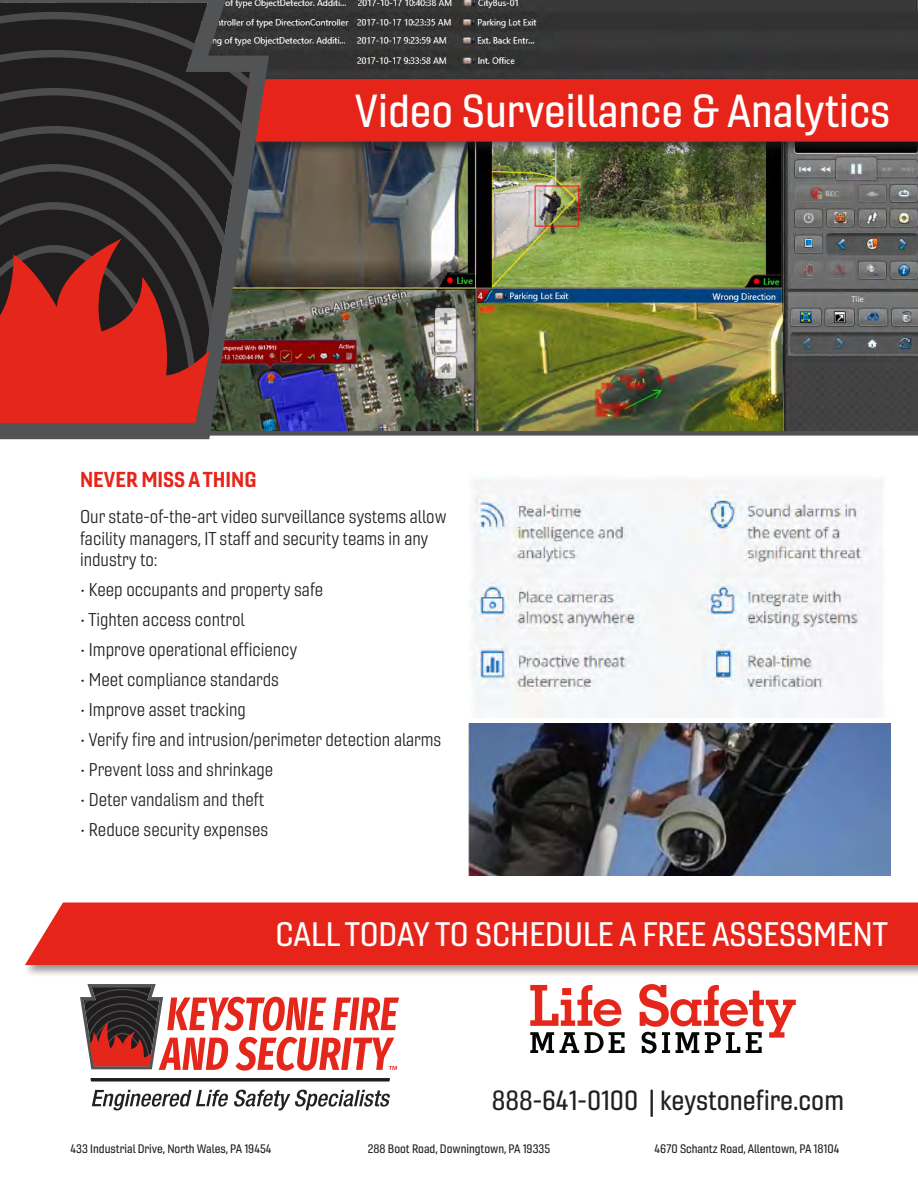
<style>
.page{position:relative;width:918px;height:1188px;background:#fff}
.page>*{position:absolute;margin:0;border:0;box-sizing:border-box;transform-origin:0 0}
.t1{font:45px "Gineso Nor Med";color:#fff}
.t2{font:33px "Gineso Nor Med";color:#fff}
.t3{font:27px "Gineso Nor Med";color:#231f20}
.t4{font:21px "Gineso Nor Bol";color:#e72419}
.t5{font:18px/21.6px "Gineso Nor Boo";color:#231f20}
.t6{font:12px "Gineso Nor Med";color:#231f20}
</style>
<div class="page">
<img style="left:269px;top:0;width:649px;height:431px">
<img style="left:471px;top:479px;width:411px;height:239px">
<div style="left:0;top:431px;width:918px;height:5px;background:#505355"></div>
<div style="left:25px;top:76px;width:893px;height:78px;background:#231f20;opacity:.65"></div>
<div style="left:269px;top:79px;width:649px;height:63px;background:#e72419"></div>
<div style="left:23px;top:899px;width:895px;height:79px;background:#231f20;opacity:.5"></div>
<div style="left:25px;top:903px;width:893px;height:62px;background:#e72419"></div>
<img style="left:469px;top:724px;width:422px;height:152px">
<svg style="left:0;top:0;width:269px;height:439px;background:#393636"></svg>
<svg style="left:0;top:182px;width:210px;height:241px;background:#832521"></svg>
<svg style="left:90px;top:1078px;width:300px;height:4px"></svg>
<svg style="left:92px;top:1090px;width:136px;height:20px"></svg>
<svg style="left:234px;top:1090px;width:156px;height:20px"></svg>
<svg style="left:80px;top:984px;width:319px;height:87px"></svg>
<svg style="left:530px;top:1032px;width:24px;height:21px"></svg>
<svg style="left:560px;top:1032px;width:19px;height:21px"></svg>
<svg style="left:585px;top:1032px;width:40px;height:21px"></svg>
<svg style="left:530px;top:985px;width:92px;height:41px"></svg>
<svg style="left:639px;top:984px;width:157px;height:69px"></svg>
<p class="t1" style="left:354px;top:83px;width:538px">Video Surveillance &amp; Analytics</p>
<p class="t4" style="left:80px;top:466px;width:178px">NEVER MISS A THING</p>
<p class="t5" style="left:80px;top:506px;width:368px">Our state-of-the-art video surveillance systems allow facility managers, IT staff and security teams in any industry to:</p>
<p class="t5" style="left:80px;top:579px;width:245px">• Keep occupants and property safe</p>
<p class="t5" style="left:80px;top:609px;width:166px">• Tighten access control</p>
<p class="t5" style="left:80px;top:639px;width:219px">• Improve operational efficiency</p>
<p class="t5" style="left:80px;top:669px;width:200px">• Meet compliance standards</p>
<p class="t5" style="left:80px;top:699px;width:167px">• Improve asset tracking</p>
<p class="t5" style="left:80px;top:729px;width:363px">• Verify fire and intrusion/perimeter detection alarms</p>
<p class="t5" style="left:80px;top:759px;width:195px">• Prevent loss and shrinkage</p>
<p class="t5" style="left:80px;top:789px;width:186px">• Deter vandalism and theft</p>
<p class="t5" style="left:80px;top:819px;width:190px">• Reduce security expenses</p>
<p class="t2" style="left:275px;top:914px;width:614px">CALL TODAY TO SCHEDULE A FREE ASSESSMENT</p>
<p class="t3" style="left:492px;top:1083px;width:354px">888-641-0100 | keystonefire.com</p>
<p class="t6" style="left:71px;top:1142px;width:202px">433 Industrial Drive, North Wales, PA 19454</p>
<p class="t6" style="left:368px;top:1142px;width:184px">288 Boot Road, Downingtown, PA 19335</p>
<p class="t6" style="left:655px;top:1142px;width:186px">4670 Schantz Road, Allentown, PA 18104</p>
</div>
